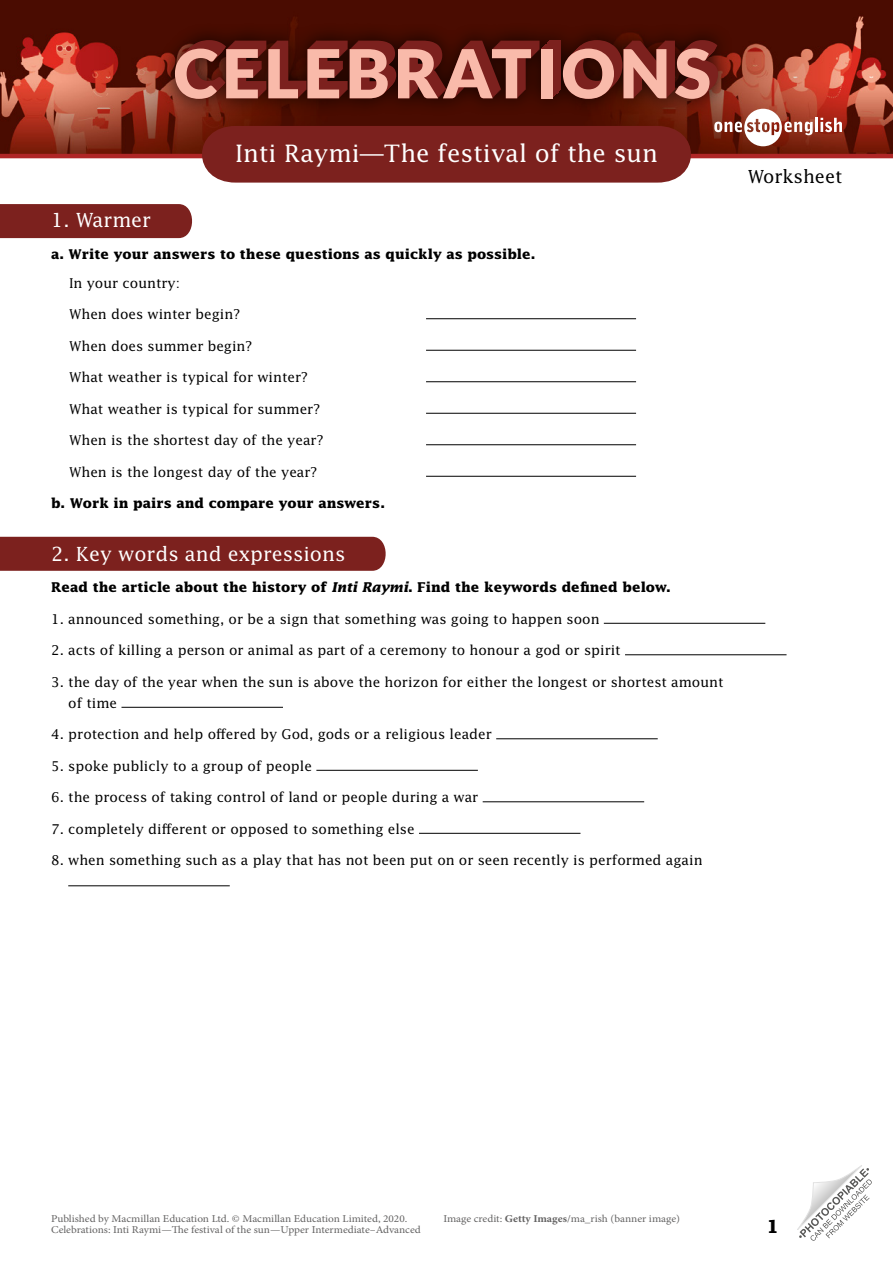
<style>
.page{position:relative;width:893px;height:1263px;background:#fff}
.page>*{position:absolute;margin:0;border:0;box-sizing:border-box;transform-origin:0 0}
.t1{font:24px "Lucida Std";color:#fff}
.TN___WS_-_Subheading{font:19.5px "Lucida Std";color:#fff}
.t2{font:18px "Lucida Std";color:#000}
.TN_-_Article_Pagenum{font:700 18px "Lucida Std";color:#000}
.WS_-_9pt_body{font:13.5px/21px "Lucida Std";color:#000}
.WS_-_9pt_rubric{font:700 13.5px "Lucida Std";color:#000}
.t3{font:10.5px "Minion Pro";color:#646363;scale:1.08 1}
.s1{font-style:italic}
.s2{font-weight:700}
</style>
<div class="page">
<img style="left:0;top:0;width:893px;height:154px">
<div style="left:157px;top:22px;width:578px;height:95px;background:#000;opacity:.75"></div>
<div style="left:549px;top:41px;width:12px;height:49px;background:#7c211e"></div>
<div style="left:548px;top:41px;width:12px;height:50px;background:#7c211e"></div>
<div style="left:548px;top:42px;width:11px;height:50px;background:#7c211e"></div>
<div style="left:547px;top:43px;width:11px;height:49px;background:#7c211e"></div>
<div style="left:546px;top:44px;width:11px;height:49px;background:#7c211e"></div>
<div style="left:545px;top:45px;width:12px;height:49px;background:#7c211e"></div>
<div style="left:544px;top:46px;width:12px;height:49px;background:#7c211e"></div>
<div style="left:543px;top:47px;width:12px;height:49px;background:#7c211e"></div>
<div style="left:542px;top:47px;width:12px;height:50px;background:#7c211e"></div>
<svg style="left:552px;top:49px;width:1px;height:48px"></svg>
<svg style="left:175px;top:40px;width:365px;height:59px;background:#98554c"></svg>
<div style="left:541px;top:49px;width:11px;height:49px;background:#f9baaa"></div>
<svg style="left:563px;top:40px;width:155px;height:59px;background:#9d594f"></svg>
<svg style="left:714px;top:109px;width:99px;height:37px"></svg>
<hr style="left:815px;top:118px;width:3px;height:14px;background:#fff">
<svg style="left:820px;top:118px;width:22px;height:14px"></svg>
<svg style="left:797px;top:1165px;width:75px;height:76px"></svg>
<hr style="left:0;top:154px;width:893px;height:4px;background:#af2626">
<svg style="left:191px;top:126px;width:511px;height:57px;background:#802925"></svg>
<div style="left:0;top:537px;width:386px;height:34px;background:#7c211e"></div>
<div style="left:0;top:204px;width:192px;height:34px;background:#7c211e"></div>
<hr style="left:426px;top:318px;width:210px;height:1px;background:#000">
<hr style="left:426px;top:350px;width:210px;height:1px;background:#000">
<hr style="left:426px;top:381px;width:210px;height:1px;background:#000">
<hr style="left:426px;top:413px;width:210px;height:1px;background:#000">
<hr style="left:426px;top:444px;width:210px;height:1px;background:#000">
<hr style="left:426px;top:476px;width:210px;height:1px;background:#000">
<hr style="left:604px;top:623px;width:161px;height:1px;background:#000">
<hr style="left:625px;top:654px;width:161px;height:1px;background:#000">
<hr style="left:121px;top:707px;width:162px;height:1px;background:#000">
<hr style="left:496px;top:738px;width:162px;height:1px;background:#000">
<hr style="left:316px;top:770px;width:162px;height:1px;background:#000">
<hr style="left:483px;top:801px;width:161px;height:1px;background:#000">
<hr style="left:419px;top:833px;width:161px;height:1px;background:#000">
<hr style="left:68px;top:885px;width:162px;height:1px;background:#000">
<h1 class="t1" style="left:235px;top:139px;width:424px">Inti Raymi—The festival of the sun</h1>
<p class="TN___WS_-_Subheading" style="left:51px;top:208px;width:102px">1. Warmer</p>
<p class="WS_-_9pt_rubric" style="left:51px;top:246px;width:486px">a. Write your answers to these questions as quickly as possible.</p>
<p class="WS_-_9pt_body" style="left:69px;top:272px;width:113px">In your country:</p>
<p class="WS_-_9pt_body" style="left:69px;top:303px;width:173px">When does winter begin?</p>
<p class="WS_-_9pt_body" style="left:69px;top:335px;width:185px">When does summer begin?</p>
<p class="WS_-_9pt_body" style="left:69px;top:366px;width:240px">What weather is typical for winter?</p>
<p class="WS_-_9pt_body" style="left:69px;top:398px;width:253px">What weather is typical for summer?</p>
<p class="WS_-_9pt_body" style="left:69px;top:429px;width:256px">When is the shortest day of the year?</p>
<p class="WS_-_9pt_body" style="left:69px;top:461px;width:250px">When is the longest day of the year?</p>
<p class="WS_-_9pt_rubric" style="left:51px;top:495px;width:335px">b. Work in pairs and compare your answers.</p>
<p class="TN___WS_-_Subheading" style="left:51px;top:542px;width:296px">2. Key words and expressions</p>
<p class="WS_-_9pt_rubric" style="left:51px;top:579px;width:621px">Read the article about the history of <span class="s1">Inti Raymi</span>. Find the keywords defined below.</p>
<p class="WS_-_9pt_body" style="left:51px;top:608px;width:550px">1. announced something, or be a sign that something was going to happen soon</p>
<p class="WS_-_9pt_body" style="left:51px;top:639px;width:571px">2. acts of killing a person or animal as part of a ceremony to honour a god or spirit</p>
<p class="WS_-_9pt_body" style="left:68px;top:671px;width:657px;text-indent:-17px">3. the day of the year when the sun is above the horizon for either the longest or shortest amount of time</p>
<p class="WS_-_9pt_body" style="left:51px;top:723px;width:442px">4. protection and help offered by God, gods or a religious leader</p>
<p class="WS_-_9pt_body" style="left:51px;top:755px;width:262px">5. spoke publicly to a group of people</p>
<p class="WS_-_9pt_body" style="left:51px;top:786px;width:429px">6. the process of taking control of land or people during a war</p>
<p class="WS_-_9pt_body" style="left:51px;top:818px;width:365px">7. completely different or opposed to something else</p>
<p class="WS_-_9pt_body" style="left:51px;top:849px;width:653px">8. when something such as a play that has not been put on or seen recently is performed again</p>
<h3 class="t2" style="left:748px;top:165px;width:96px">Worksheet</h3>
<p class="t3" style="left:51px;top:1212px;width:331px">Published by Macmillan Education Ltd. © Macmillan Education Limited, 2020.</p>
<p class="t3" style="left:443px;top:1212px;width:221px">Image credit: <span class="s2">Getty Images</span>/ma_rish (banner image)</p>
<p class="t3" style="left:51px;top:1222px;width:344px">Celebrations: Inti Raymi—The festival of the sun—Upper Intermediate–Advanced</p>
<p class="TN_-_Article_Pagenum" style="left:766px;top:1215px;width:14px">1</p>
</div>
